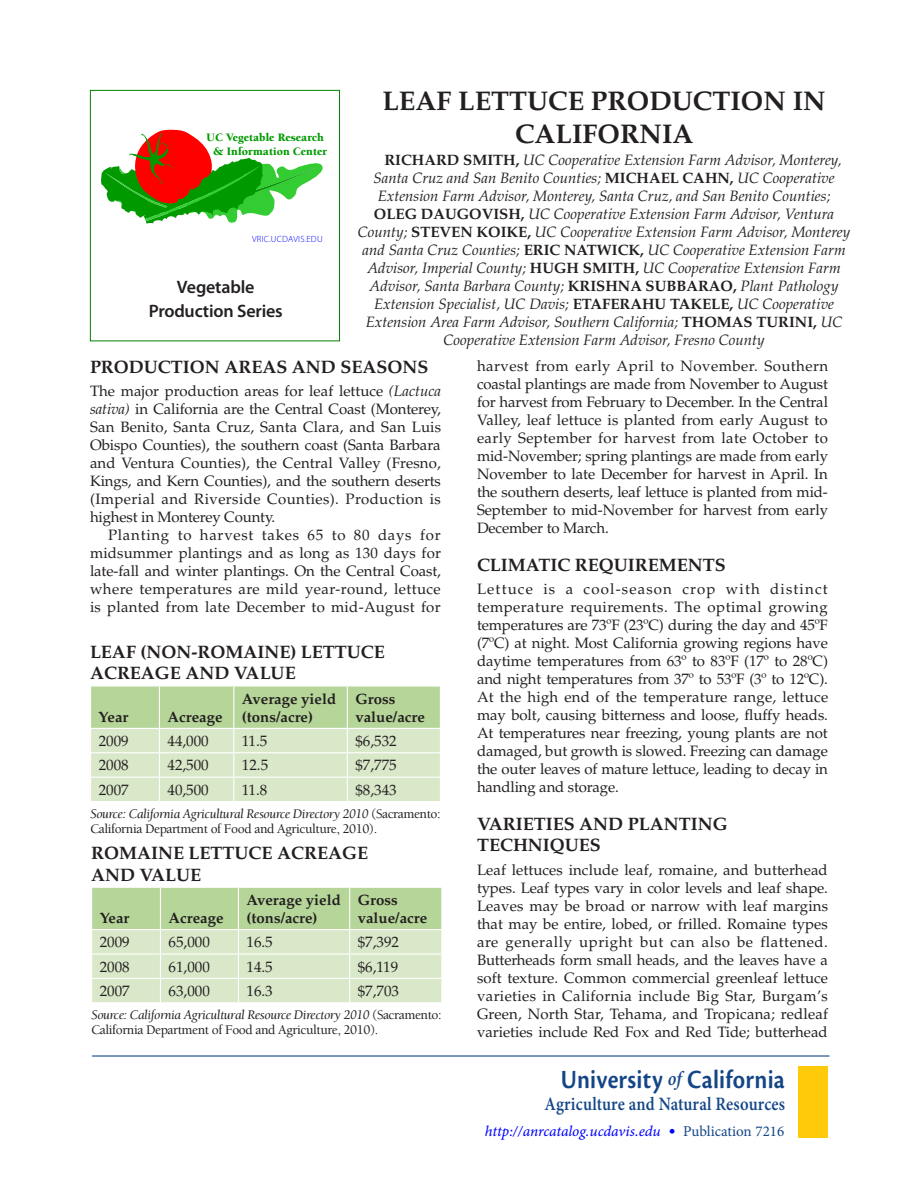
<style>
.page{position:relative;width:918px;height:1188px;background:#fff}
.page>*{position:absolute;margin:0;border:0;box-sizing:border-box;transform-origin:0 0}
.t1{font:600 27.3px "Cronos Pro";letter-spacing:.01em;color:#144687;scale:.89 1}
.t2{font:700 27px/33px "Palatino LT Std";color:#231f20;text-align:center}
.t3{font:600 18.9px "Minion Pro";letter-spacing:.01em;color:#144687;scale:.87 1}
.t4{font:700 18px/21.6px "Palatino LT Std";color:#231f20}
.t5{font:600 18px/24.8px "Myriad Pro";letter-spacing:-.01em;color:#231f20;text-align:center}
.t6{font:15px/18px "Palatino LT Std";letter-spacing:-.005em;color:#231f20;text-align:justify}
.t7{font:italic 15px "Palatino LT Std";color:#231f20}
.t8{font:700 15px/18px "Palatino LT Std";color:#231f20}
.t9{font:15px "Minion Pro It Capt";letter-spacing:-.005em;color:#00f}
.t10{font:500 13.5px/15px "Berkeley Std";letter-spacing:-.03em;color:#231f20}
.t11{font:900 11.7px/14.1px "Berkeley";color:#090;text-align:center}
.t12{font:300 9px "Myriad Pro";letter-spacing:.03em;color:#00f}
.s1{font-weight:700;font-style:normal}
.s2{font-style:italic}
.s3{font-weight:400;font-style:italic}
.s4{font-family:"Minion Pro";font-style:italic;font-size:20.1px}
.s5{font-family:"Goudy Std";font-size:13.5px}
.s6{font-family:"Minion Pro";color:#144687}
</style>
<div class="page">
<hr style="left:92px;top:1055px;width:737px;height:2px;background:#144687">
<div style="left:90px;top:90px;width:250px;height:251px;border:1px solid #008000"></div>
<svg style="left:101px;top:130px;width:222px;height:94px"></svg>
<div style="left:787px;top:1055px;width:52px;height:95px;background:#fff"></div>
<div style="left:798px;top:1066px;width:30px;height:72px;background:#feca0a"></div>
<svg style="left:92px;top:887px;width:350px;height:115px;background:#cee2ba"></svg>
<svg style="left:90px;top:686px;width:351px;height:115px;background:#cee2ba"></svg>
<h2 class="t2" style="left:382px;top:84px;width:445px">LEAF LETTUCE PRODUCTION IN<br>CALIFORNIA</h2>
<p class="t7" style="left:384px;top:151px;width:459px"><span class="s1">RICHARD SMITH,</span> UC Cooperative Extension Farm Advisor, Monterey,</p>
<p class="t7" style="left:374px;top:169px;width:462px">Santa Cruz and San Benito Counties; <span class="s1">MICHAEL CAHN,</span> UC Cooperative</p>
<p class="t7" style="left:378px;top:187px;width:454px">Extension Farm Advisor, Monterey, Santa Cruz, and San Benito Counties;</p>
<p class="t7" style="left:374px;top:205px;width:462px"><span class="s1">OLEG DAUGOVISH,</span> UC Cooperative Extension Farm Advisor, Ventura</p>
<p class="t7" style="left:358px;top:223px;width:494px">County; <span class="s1">STEVEN KOIKE,</span> UC Cooperative Extension Farm Advisor, Monterey</p>
<p class="t7" style="left:362px;top:241px;width:485px">and Santa Cruz Counties; <span class="s1">ERIC NATWICK,</span> UC Cooperative Extension Farm</p>
<p class="t7" style="left:367px;top:259px;width:475px">Advisor, Imperial County; <span class="s1">HUGH SMITH,</span> UC Cooperative Extension Farm</p>
<p class="t7" style="left:370px;top:277px;width:470px">Advisor, Santa Barbara County; <span class="s1">KRISHNA SUBBARAO,</span> Plant Pathology</p>
<p class="t7" style="left:374px;top:295px;width:462px">Extension Specialist, UC Davis; <span class="s1">ETAFERAHU TAKELE,</span> UC Cooperative</p>
<p class="t7" style="left:366px;top:313px;width:478px">Extension Area Farm Advisor, Southern California; <span class="s1">THOMAS TURINI,</span> UC</p>
<p class="t7" style="left:444px;top:331px;width:323px">Cooperative Extension Farm Advisor, Fresno County</p>
<p class="t4" style="left:90px;top:356px;width:340px">PRODUCTION AREAS AND SEASONS</p>
<p class="t6" style="left:90px;top:383px;width:353px">The major production areas for leaf lettuce <span class="s2">(Lactuca sativa)</span> in California are the Central Coast (Monterey, San Benito, Santa Cruz, Santa Clara, and San Luis Obispo Counties), the southern coast (Santa Barbara and Ventura Counties), the Central Valley (Fresno, Kings, and Kern Counties), and the southern deserts (Imperial and Riverside Counties). Production is highest in Monterey County.</p>
<p class="t6" style="left:90px;top:527px;width:353px;text-indent:18px">Planting to harvest takes 65 to 80 days for midsummer plantings and as long as 130 days for late-fall and winter plantings. On the Central Coast, where temperatures are mild year-round, lettuce is planted from late December to mid-August for</p>
<p class="t11" style="left:207px;top:130px;width:122px">UC Vegetable Research &amp; Information Center</p>
<p class="t12" style="left:252px;top:234px;width:72px">VRIC.UCDAVIS.EDU</p>
<p class="t5" style="left:149px;top:274px;width:136px">Vegetable<br>Production Series</p>
<p class="t6" style="left:477px;top:357px;width:353px">harvest from early April to November. Southern coastal plantings are made from November to August for harvest from February to December. In the Central Valley, leaf lettuce is planted from early August to early September for harvest from late October to mid-November; spring plantings are made from early November to late December for harvest in April. In the southern deserts, leaf lettuce is planted from mid-September to mid-November for harvest from early December to March.</p>
<p class="t4" style="left:477px;top:554px;width:250px">CLIMATIC REQUIREMENTS</p>
<p class="t6" style="left:477px;top:580px;width:353px">Lettuce is a cool-season crop with distinct temperature requirements. The optimal growing temperatures are 73ºF (23ºC) during the day and 45ºF (7ºC) at night. Most California growing regions have daytime temperatures from 63º to 83ºF (17º to 28ºC) and night temperatures from 37º to 53ºF (3º to 12ºC).<br>At the high end of the temperature range, lettuce may bolt, causing bitterness and loose, fluffy heads.<br>At temperatures near freezing, young plants are not damaged, but growth is slowed. Freezing can damage the outer leaves of mature lettuce, leading to decay in handling and storage.</p>
<p class="t4" style="left:477px;top:813px;width:252px">VARIETIES AND PLANTING<br>TECHNIQUES</p>
<p class="t6" style="left:477px;top:861px;width:353px">Leaf lettuces include leaf, romaine, and butterhead types. Leaf types vary in color levels and leaf shape.<br>Leaves may be broad or narrow with leaf margins that may be entire, lobed, or frilled. Romaine types are generally upright but can also be flattened.<br>Butterheads form small heads, and the leaves have a soft texture. Common commercial greenleaf lettuce varieties in California include Big Star, Burgam’s Green, North Star, Tehama, and Tropicana; redleaf varieties include Red Fox and Red Tide; butterhead</p>
<p class="t4" style="left:90px;top:641px;width:296px">LEAF (NON-ROMAINE) LETTUCE<br>ACREAGE AND VALUE</p>
<p class="t8" style="left:99px;top:708px;width:31px">Year</p>
<p class="t8" style="left:168px;top:708px;width:57px">Acreage</p>
<p class="t8" style="left:242px;top:690px;width:96px">Average yield (tons/acre)</p>
<p class="t8" style="left:355px;top:690px;width:71px">Gross value/acre</p>
<p class="t6" style="left:99px;top:732px;width:31px">2009</p>
<p class="t6" style="left:168px;top:732px;width:43px">44,000</p>
<p class="t6" style="left:242px;top:732px;width:27px">11.5</p>
<p class="t6" style="left:355px;top:732px;width:43px">$6,532</p>
<p class="t6" style="left:99px;top:757px;width:31px">2008</p>
<p class="t6" style="left:168px;top:757px;width:43px">42,500</p>
<p class="t6" style="left:242px;top:757px;width:28px">12.5</p>
<p class="t6" style="left:355px;top:757px;width:43px">$7,775</p>
<p class="t6" style="left:99px;top:781px;width:31px">2007</p>
<p class="t6" style="left:168px;top:781px;width:43px">40,500</p>
<p class="t6" style="left:242px;top:781px;width:27px">11.8</p>
<p class="t6" style="left:355px;top:781px;width:43px">$8,343</p>
<p class="t10" style="left:90px;top:806px;width:352px"><span class="s3">Source: California Agricultural Resource Directory 2010</span> (Sacramento:<br>California Department of Food and Agriculture, 2010).</p>
<p class="t4" style="left:91px;top:842px;width:278px">ROMAINE LETTUCE ACREAGE<br>AND VALUE</p>
<p class="t8" style="left:100px;top:909px;width:31px">Year</p>
<p class="t8" style="left:169px;top:909px;width:57px">Acreage</p>
<p class="t8" style="left:247px;top:891px;width:96px">Average yield (tons/acre)</p>
<p class="t8" style="left:358px;top:891px;width:71px">Gross value/acre</p>
<p class="t6" style="left:100px;top:933px;width:31px">2009</p>
<p class="t6" style="left:169px;top:933px;width:43px">65,000</p>
<p class="t6" style="left:247px;top:933px;width:28px">16.5</p>
<p class="t6" style="left:358px;top:933px;width:43px">$7,392</p>
<p class="t6" style="left:100px;top:958px;width:31px">2008</p>
<p class="t6" style="left:169px;top:958px;width:43px">61,000</p>
<p class="t6" style="left:247px;top:958px;width:28px">14.5</p>
<p class="t6" style="left:358px;top:958px;width:42px">$6,119</p>
<p class="t6" style="left:100px;top:982px;width:31px">2007</p>
<p class="t6" style="left:169px;top:982px;width:43px">63,000</p>
<p class="t6" style="left:247px;top:982px;width:28px">16.3</p>
<p class="t6" style="left:358px;top:982px;width:43px">$7,703</p>
<p class="t10" style="left:91px;top:1008px;width:352px"><span class="s3">Source: California Agricultural Resource Directory 2010</span> (Sacramento:<br>California Department of Food and Agriculture, 2010).</p>
<h1 class="t1" style="left:561px;top:1064px;width:253px">University <span class="s4">of</span> California</h1>
<p class="t3" style="left:545px;top:1091px;width:278px">Agriculture and Natural Resources</p>
<p class="t9" style="left:485px;top:1120px;width:301px">http://anrcatalog.ucdavis.edu <span class="s5">•</span> <span class="s6">Publication 7216</span></p>
</div>
